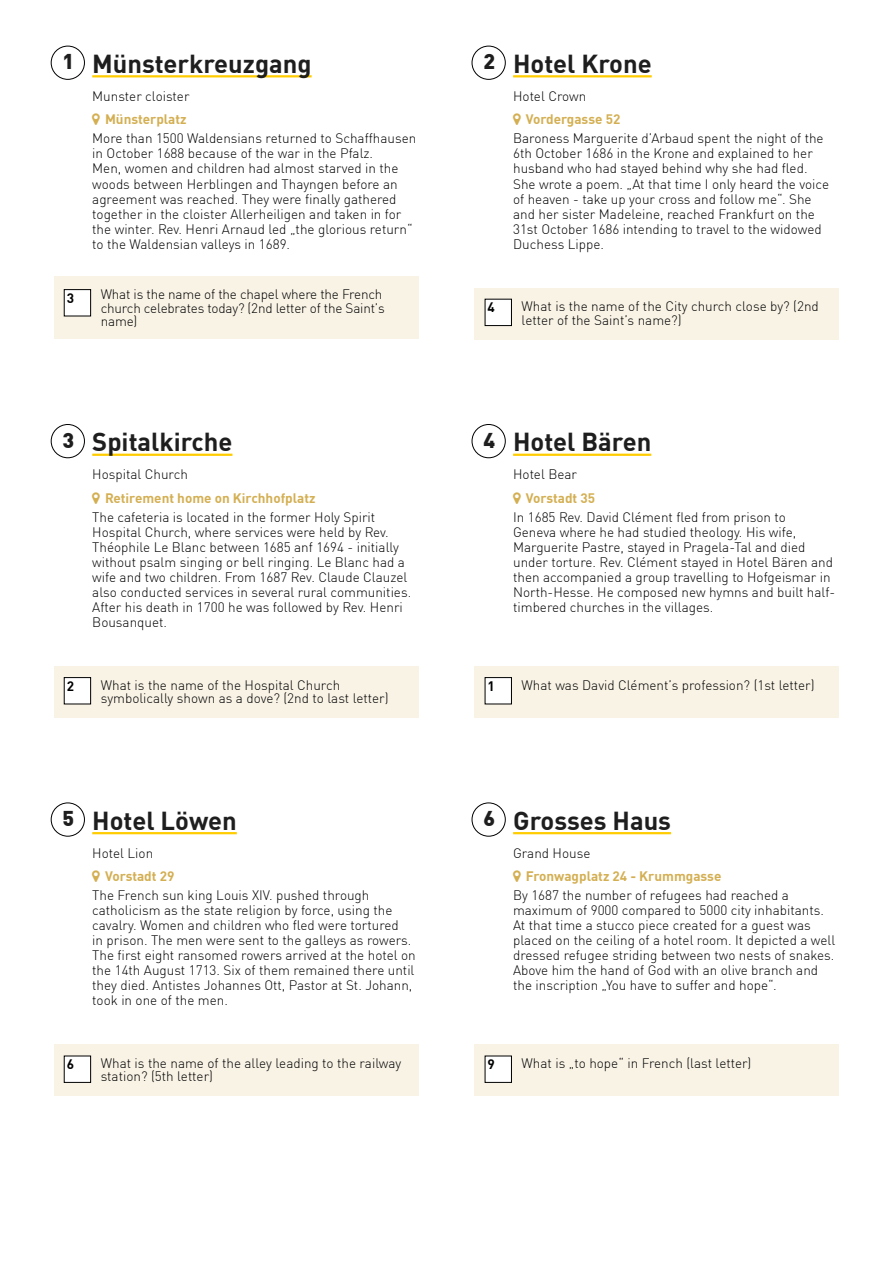
<style>
.page{position:relative;width:893px;height:1263px;background:#fff}
.page>*{position:absolute;margin:0;border:0;box-sizing:border-box;transform-origin:0 0}
.Highlight-Titel{font:700 25.5px "DINOT";color:#1e1e1e}
.BubbleNumber{font:900 21px "DINOT";color:#1e1e1e}
.Beschrieb{font:300 13.5px/15px "DINOT";color:#000}
.Frage{font:300 13.5px/13.5px "DINOT";color:#000}
.t1{font:700 13.5px "DINOT";color:#d4af52}
.Nummer-klein{font:700 13.5px "DINOT";color:#000}
</style>
<div class="page">
<div style="left:54px;top:276px;width:364px;height:63px;background:#f9f3e6"></div>
<div style="left:54px;top:666px;width:364px;height:51px;background:#f9f3e6"></div>
<div style="left:54px;top:1045px;width:364px;height:51px;background:#f9f3e6"></div>
<div style="left:475px;top:288px;width:364px;height:51px;background:#f9f3e6"></div>
<div style="left:475px;top:666px;width:364px;height:51px;background:#f9f3e6"></div>
<div style="left:475px;top:1045px;width:364px;height:51px;background:#f9f3e6"></div>
<div style="left:64px;top:290px;width:27px;height:26px;background:#fff"></div>
<div style="left:64px;top:289px;width:27px;height:27px;border:1px solid #000"></div>
<div style="left:64px;top:678px;width:27px;height:26px;background:#fff"></div>
<div style="left:64px;top:677px;width:27px;height:27px;border:1px solid #000"></div>
<div style="left:64px;top:1056px;width:27px;height:26px;background:#fff"></div>
<div style="left:64px;top:1055px;width:27px;height:28px;border:1px solid #000"></div>
<div style="left:485px;top:299px;width:26px;height:27px;background:#fff"></div>
<div style="left:485px;top:299px;width:27px;height:27px;border:1px solid #000"></div>
<div style="left:485px;top:678px;width:26px;height:26px;background:#fff"></div>
<div style="left:485px;top:677px;width:27px;height:27px;border:1px solid #000"></div>
<div style="left:485px;top:1056px;width:26px;height:26px;background:#fff"></div>
<div style="left:485px;top:1055px;width:27px;height:28px;border:1px solid #000"></div>
<hr style="left:92px;top:75px;width:220px;height:2px;background:#fc0">
<hr style="left:92px;top:454px;width:140px;height:2px;background:#fc0">
<hr style="left:92px;top:832px;width:145px;height:2px;background:#fc0">
<hr style="left:513px;top:75px;width:139px;height:2px;background:#fc0">
<hr style="left:513px;top:454px;width:138px;height:2px;background:#fc0">
<hr style="left:513px;top:832px;width:158px;height:2px;background:#fc0">
<div style="left:51px;top:46px;width:34px;height:34px;border:1px solid #000;border-radius:50%"></div>
<div style="left:51px;top:424px;width:34px;height:34px;border:1px solid #000;border-radius:50%"></div>
<div style="left:51px;top:802px;width:34px;height:34px;border:1px solid #000;border-radius:50%"></div>
<div style="left:472px;top:46px;width:34px;height:34px;border:1px solid #000;border-radius:50%"></div>
<div style="left:472px;top:424px;width:34px;height:34px;border:1px solid #000;border-radius:50%"></div>
<div style="left:472px;top:802px;width:34px;height:34px;border:1px solid #000;border-radius:50%"></div>
<p class="BubbleNumber" style="left:63px;top:45px;width:13px">1</p>
<p class="Highlight-Titel" style="left:92px;top:44px;width:221px">Münsterkreuzgang</p>
<p class="Beschrieb" style="left:92px;top:87px;width:99px">Munster cloister</p>
<p class="t1" style="left:105px;top:109px;width:83px">Münsterplatz</p>
<p class="Beschrieb" style="left:92px;top:130px;width:326px">More than 1500 Waldensians returned to Schaffhausen in October 1688 because of the war in the Pfalz.<br>Men, women and children had almost starved in the woods between Herblingen and Thayngen before an agreement was reached. They were finally gathered together in the cloister Allerheiligen and taken in for the winter. Rev. Henri Arnaud led „the glorious return“ to the Waldensian valleys in 1689.</p>
<p class="BubbleNumber" style="left:483px;top:45px;width:13px">2</p>
<p class="Highlight-Titel" style="left:513px;top:44px;width:140px">Hotel Krone</p>
<p class="Beschrieb" style="left:513px;top:87px;width:75px">Hotel Crown</p>
<p class="t1" style="left:526px;top:109px;width:96px">Vordergasse 52</p>
<p class="Beschrieb" style="left:513px;top:130px;width:317px">Baroness Marguerite d’Arbaud spent the night of the 6th October 1686 in the Krone and explained to her husband who had stayed behind why she had fled.<br>She wrote a poem. „At that time I only heard the voice of heaven - take up your cross and follow me“. She and her sister Madeleine, reached Frankfurt on the 31st October 1686 intending to travel to the widowed Duchess Lippe.</p>
<p class="Nummer-klein" style="left:67px;top:287px;width:9px">3</p>
<p class="Frage" style="left:101px;top:287px;width:285px">What is the name of the chapel where the French church celebrates today? (2nd letter of the Saint’s name)</p>
<p class="Nummer-klein" style="left:488px;top:297px;width:9px">4</p>
<p class="Frage" style="left:522px;top:298px;width:299px">What is the name of the City church close by? (2nd letter of the Saint’s name?)</p>
<p class="BubbleNumber" style="left:63px;top:423px;width:13px">3</p>
<p class="Highlight-Titel" style="left:92px;top:422px;width:142px">Spitalkirche</p>
<p class="Beschrieb" style="left:92px;top:466px;width:97px">Hospital Church</p>
<p class="t1" style="left:105px;top:487px;width:212px">Retirement home on Kirchhofplatz</p>
<p class="Beschrieb" style="left:92px;top:508px;width:320px">The cafeteria is located in the former Holy Spirit Hospital Church, where services were held by Rev.<br>Théophile Le Blanc between 1685 anf 1694 - initially without psalm singing or bell ringing. Le Blanc had a wife and two children. From 1687 Rev. Claude Clauzel also conducted services in several rural communities.<br>After his death in 1700 he was followed by Rev. Henri Bousanquet.</p>
<p class="BubbleNumber" style="left:483px;top:423px;width:13px">4</p>
<p class="Highlight-Titel" style="left:513px;top:422px;width:140px">Hotel Bären</p>
<p class="Beschrieb" style="left:513px;top:466px;width:65px">Hotel Bear</p>
<p class="t1" style="left:526px;top:487px;width:71px">Vorstadt 35</p>
<p class="Beschrieb" style="left:513px;top:508px;width:324px">In 1685 Rev. David Clément fled from prison to<br>Geneva where he had studied theology. His wife, Marguerite Pastre, stayed in Pragela-Tal and died under torture. Rev. Clément stayed in Hotel Bären and then accompanied a group travelling to Hofgeismar in North-Hesse. He composed new hymns and built half&shy;timbered churches in the villages.</p>
<p class="Nummer-klein" style="left:67px;top:675px;width:9px">2</p>
<p class="Frage" style="left:101px;top:677px;width:289px">What is the name of the Hospital Church symbolically shown as a dove? (2nd to last letter)</p>
<p class="Nummer-klein" style="left:488px;top:675px;width:9px">1</p>
<p class="Frage" style="left:522px;top:677px;width:294px">What was David Clément’s profession? (1st letter)</p>
<p class="BubbleNumber" style="left:63px;top:802px;width:13px">5</p>
<p class="Highlight-Titel" style="left:92px;top:801px;width:146px">Hotel Löwen</p>
<p class="Beschrieb" style="left:92px;top:844px;width:62px">Hotel Lion</p>
<p class="t1" style="left:105px;top:866px;width:71px">Vorstadt 29</p>
<p class="Beschrieb" style="left:92px;top:887px;width:325px">The French sun king Louis XIV. pushed through catholicism as the state religion by force, using the cavalry. Women and children who fled were tortured<br>in prison. The men were sent to the galleys as rowers.<br>The first eight ransomed rowers arrived at the hotel on the 14th August 1713. Six of them remained there until they died. Antistes Johannes Ott, Pastor at St. Johann, took in one of the men.</p>
<p class="BubbleNumber" style="left:483px;top:802px;width:13px">6</p>
<p class="Highlight-Titel" style="left:513px;top:801px;width:159px">Grosses Haus</p>
<p class="Beschrieb" style="left:513px;top:844px;width:79px">Grand House</p>
<p class="t1" style="left:526px;top:866px;width:197px">Fronwagplatz 24 - Krummgasse</p>
<p class="Beschrieb" style="left:513px;top:887px;width:324px">By 1687 the number of refugees had reached a maximum of 9000 compared to 5000 city inhabitants.<br>At that time a stucco piece created for a guest was placed on the ceiling of a hotel room. It depicted a well dressed refugee striding between two nests of snakes.<br>Above him the hand of God with an olive branch and the inscription „You have to suffer and hope“.</p>
<p class="Nummer-klein" style="left:67px;top:1054px;width:9px">6</p>
<p class="Frage" style="left:101px;top:1055px;width:302px">What is the name of the alley leading to the railway station? (5th letter)</p>
<p class="Nummer-klein" style="left:488px;top:1054px;width:9px">9</p>
<p class="Frage" style="left:522px;top:1055px;width:231px">What is „to hope“ in French (last letter)</p>
</div>
